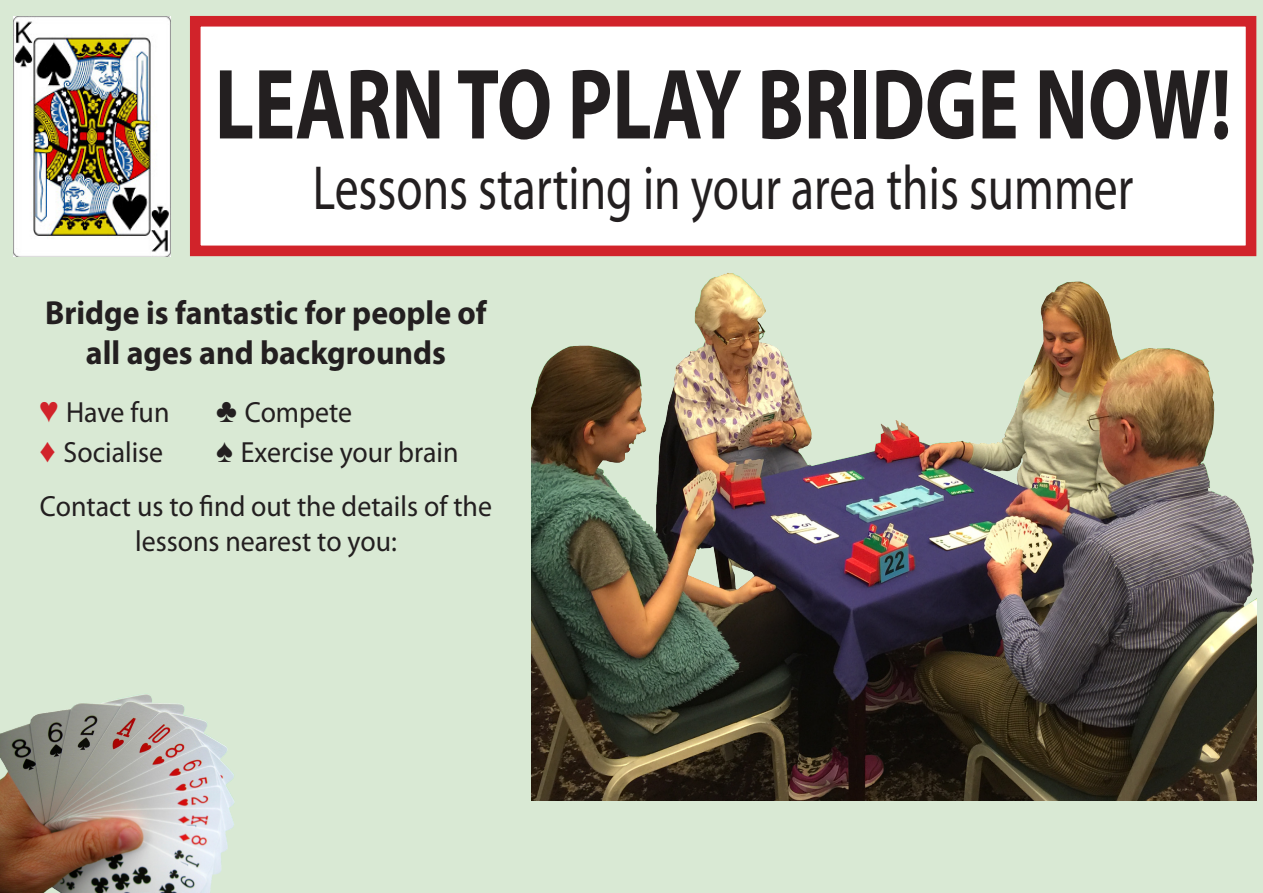
<style>
.page{position:relative;width:1263px;height:893px;background:#d9e9d4}
.page>*{position:absolute;margin:0;border:0;box-sizing:border-box;transform-origin:0 0}
.t1{font:700 100.95px "Myriad Pro";color:#231f20;scale:.76 1}
.t2{font:62.7px "Myriad Pro";color:#231f20;scale:.76 1}
.t3{font:700 33.45px "Myriad Pro";color:#231f20;scale:.95 1}
.t4{font:29.25px/35.1px "Myriad Pro";color:#231f20;text-align:center;scale:.95 1}
.s1{font-family:"Arial";font-size:33.45px;color:#d1232a}
.s2{font-family:"Arial";font-size:33.45px}
</style>
<div class="page">
<div style="left:195px;top:21px;width:1056px;height:230px;background:#fff"></div>
<div style="left:190px;top:16px;width:1066px;height:240px;border:11px solid #d1232a"></div>
<img style="left:532px;top:273px;width:724px;height:528px">
<img style="left:0;top:694px;width:235px;height:199px">
<img style="left:13px;top:17px;width:158px;height:239px">
<p class="t1" style="left:215px;top:39px;width:1339px">LEARN TO PLAY BRIDGE NOW!</p>
<p class="t2" style="left:313px;top:149px;width:1081px">Lessons starting in your area this summer</p>
<p class="t3" style="left:45px;top:291px;width:466px">Bridge is fantastic for people of</p>
<p class="t3" style="left:86px;top:331px;width:381px">all ages and backgrounds</p>
<p class="t4" style="left:39px;top:394px;width:138px"><span class="s1">♥</span> Have fun</p>
<p class="t4" style="left:216px;top:394px;width:145px"><span class="s2">♣</span> Compete</p>
<p class="t4" style="left:39px;top:435px;width:132px"><span class="s1">♦</span> Socialise</p>
<p class="t4" style="left:216px;top:435px;width:257px"><span class="s2">♠</span> Exercise your brain</p>
<p class="t4" style="left:40px;top:488px;width:477px">Contact us to find out the details of the lessons nearest to you:</p>
</div>
